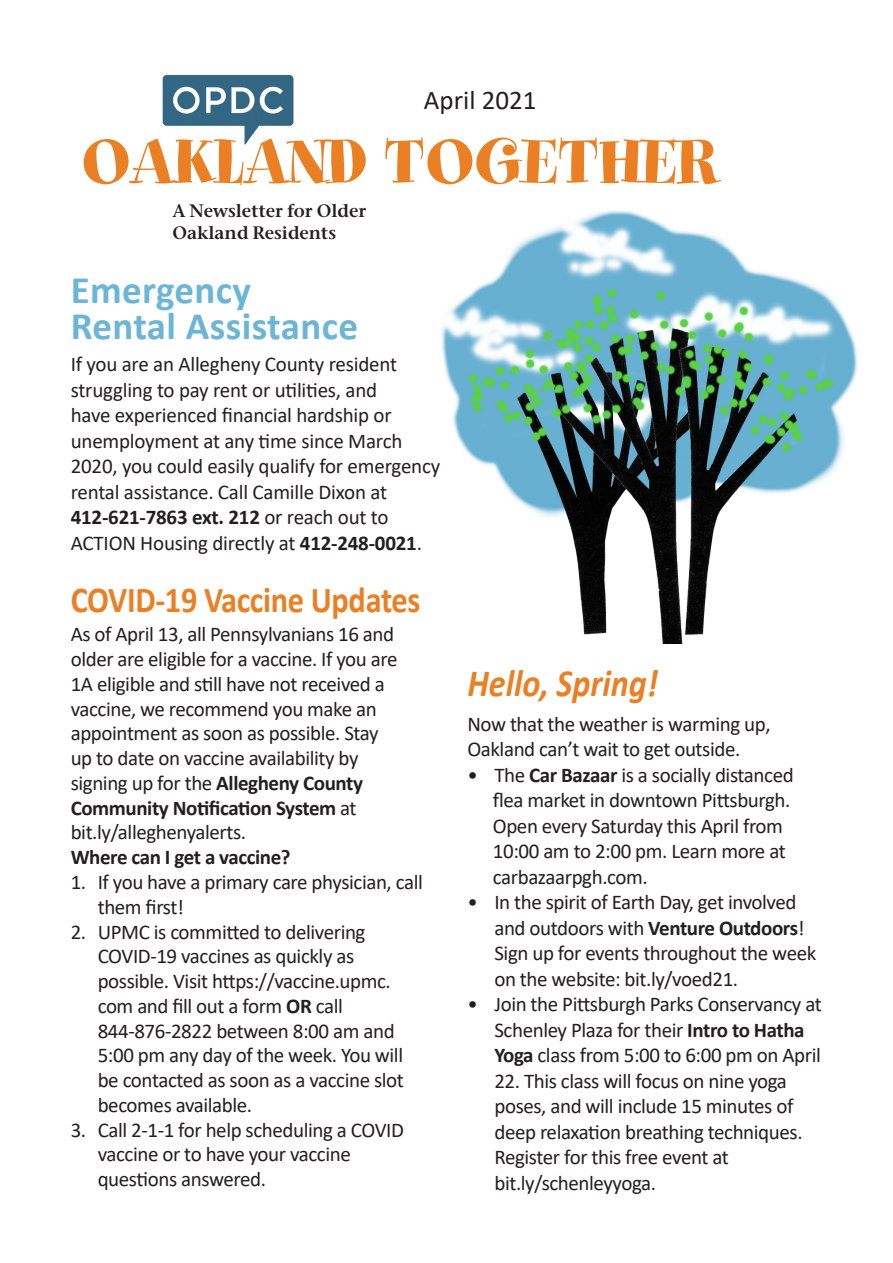
<style>
.page{position:relative;width:893px;height:1263px;background:#fff}
.page>*{position:absolute;margin:0;border:0;box-sizing:border-box;transform-origin:0 0}
.t1{font:69px "Spumoni LP Std";letter-spacing:.005em;color:#ea8023;scale:1.11 1}
.t2{font:700 39px/36px "Calibri";letter-spacing:.01em;color:#6bb5d7}
.t3{font:italic 700 38.7px "Calibri";color:#ea8023;scale:.88 1}
.t4{font:700 36.6px "Calibri";letter-spacing:-.01em;color:#ea8023;scale:.88 1}
.t5{font:27px "Calibri";color:#231f20}
.t6{font:21px/25.5px "Calibri";letter-spacing:-.02em;color:#231f20}
.t7{font:700 21px "Calibri";letter-spacing:-.02em;color:#231f20}
.t8{font:600 18px/21.6px "Stone Serif ITC Pro";color:#231f20}
.s1{font-weight:700}
</style>
<div class="page">
<img style="left:162px;top:74px;width:132px;height:71px">
<img style="left:441px;top:210px;width:417px;height:434px">
<p class="t5" style="left:424px;top:81px;width:114px">April 2021</p>
<h1 class="t1" style="left:81px;top:127px;width:574px">OAKLAND TOGETHER</h1>
<p class="t8" style="left:173px;top:201px;width:195px">A Newsletter for Older<br>Oakland Residents</p>
<h2 class="t2" style="left:71px;top:271px;width:289px">Emergency<br>Rental Assistance</h2>
<p class="t6" style="left:71px;top:351px;width:371px">If you are an Allegheny County resident struggling to pay rent or utilities, and<br>have experienced financial hardship or unemployment at any time since March 2020, you could easily qualify for emergency rental assistance. Call Camille Dixon at <span class="s1">412-621-7863 ext. 212</span> or reach out to ACTION Housing directly at <span class="s1">412-248-0021</span>.</p>
<h3 class="t4" style="left:71px;top:574px;width:399px">COVID-19 Vaccine Updates</h3>
<p class="t6" style="left:71px;top:621px;width:328px;line-height:24.8px">As of April 13, all Pennsylvanians 16 and older are eligible for a vaccine. If you are 1A eligible and still have not received a vaccine, we recommend you make an appointment as soon as possible. Stay up to date on vaccine availability by signing up for the <span class="s1">Allegheny County Community Notification System</span> at bit.ly/alleghenyalerts.</p>
<p class="t7" style="left:71px;top:842px;width:221px">Where can I get a vaccine?</p>
<p class="t6" style="left:98px;top:869px;width:327px;line-height:24.8px;text-indent:-27px">1. If you have a primary care physician, call them first!</p>
<p class="t6" style="left:98px;top:919px;width:308px;line-height:24.8px;text-indent:-27px">2. UPMC is committed to delivering<br>COVID-19 vaccines as quickly as possible. Visit https://vaccine.upmc. com and fill out a form <span class="s1">OR</span> call<br>844-876-2822 between 8:00 am and<br>5:00 pm any day of the week. You will be contacted as soon as a vaccine slot becomes available.</p>
<p class="t6" style="left:98px;top:1117px;width:308px;line-height:24.8px;text-indent:-27px">3. Call 2-1-1 for help scheduling a COVID vaccine or to have your vaccine questions answered.</p>
<h3 class="t3" style="left:467px;top:656px;width:218px">Hello, Spring!</h3>
<p class="t6" style="left:467px;top:711px;width:305px">Now that the weather is warming up,<br>Oakland can’t wait to get outside.</p>
<p class="t6" style="left:493px;top:762px;width:302px;text-indent:-25px">• The <span class="s1">Car Bazaar</span> is a socially distanced flea market in downtown Pittsburgh.<br>Open every Saturday this April from<br>10:00 am to 2:00 pm. Learn more at carbazaarpgh.com.</p>
<p class="t6" style="left:494px;top:889px;width:323px;text-indent:-27px">• In the spirit of Earth Day, get involved and outdoors with <span class="s1">Venture Outdoors</span>!<br>Sign up for events throughout the week on the website: bit.ly/voed21.</p>
<p class="t6" style="left:494px;top:991px;width:329px;text-indent:-27px">• Join the Pittsburgh Parks Conservancy at<br>Schenley Plaza for their <span class="s1">Intro to Hatha<br>Yoga</span> class from 5:00 to 6:00 pm on April</p>
<p class="t6" style="left:494px;top:1068px;width:310px">22. This class will focus on nine yoga poses, and will include 15 minutes of deep relaxation breathing techniques.<br>Register for this free event at bit.ly/schenleyyoga.</p>
</div>
